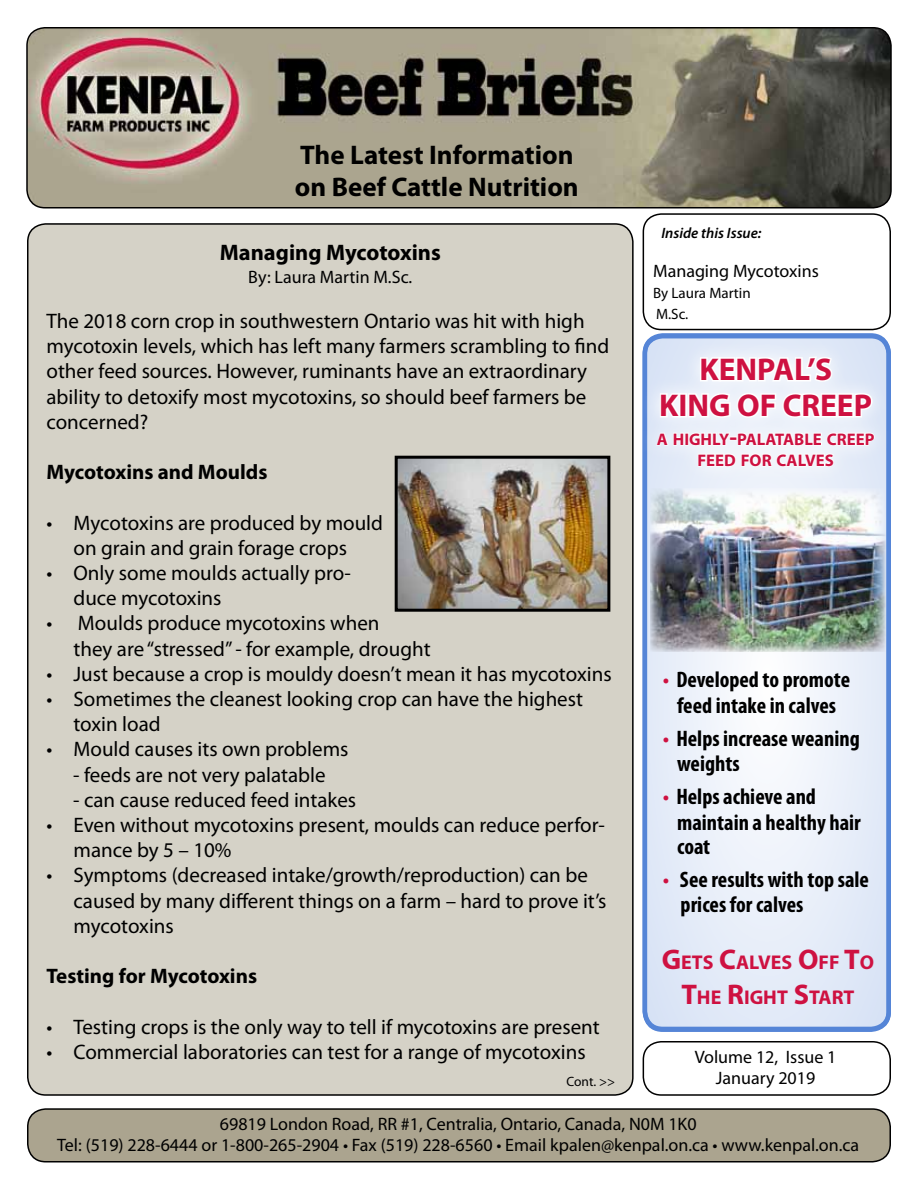
<style>
.page{position:relative;width:918px;height:1188px;background:#fff}
.page>*{position:absolute;margin:0;border:0;box-sizing:border-box;transform-origin:0 0}
.t1{font:700 31.5px/36px "Myriad Pro";color:#ce1141;text-align:center}
.t2{font:700 27px/32.4px "Myriad Pro";color:#000}
.t3{font:700 condensed 22.5px/25.5px "Myriad Pro";color:#000}
.t4{font:700 22.5px "Myriad Pro";color:#000}
.t5{font:21px/25.2px "Myriad Pro";color:#000}
.t6{font:700 21px "Myriad Pro";color:#000}
.t7{font:700 19.95px/34.2px "Myriad Pro";color:#ce1141;text-align:center}
.t8{font:18px/21px "Myriad Pro";color:#000;text-align:center}
.t9{font:700 16.8px "Myriad Pro";color:#ce1141}
.t10{font:15px/21px "Myriad Pro";color:#000}
.t11{font:italic 600 15px "Myriad Pro";color:#000}
.t12{font:13.5px "Myriad Pro";color:#000}
.s1{font-size:24px}
.s2{color:#ce1141}
.s3{font-size:28.5px}
</style>
<div class="page">
<svg style="left:643px;top:335px;width:247px;height:696px;fill:#e8eef9"></svg>
<div style="left:28px;top:224px;width:605px;height:871px;background:#d5d2c7;border-radius:18px"></div>
<div style="left:643px;top:213px;width:248px;height:117px;border:2px solid #010000;border-radius:18px"></div>
<div style="left:28px;top:1109px;width:862px;height:53px;background:#aba48f;border-radius:18px"></div>
<div style="left:27px;top:1108px;width:864px;height:54px;border:2px solid #000;border-radius:18px"></div>
<div style="left:643px;top:1041px;width:248px;height:55px;border:2px solid #010000;border-radius:18px"></div>
<img style="left:27px;top:28px;width:862px;height:178px">
<div style="left:26px;top:27px;width:866px;height:182px;border:2px solid #010000;border-radius:18px"></div>
<div style="left:643px;top:333px;width:248px;height:698px;border:4px solid #5585d7;border-radius:18px"></div>
<svg style="left:642px;top:340px;width:248px;height:143px;background:#bacdee"></svg>
<svg style="left:655px;top:338px;width:221px;height:141px"></svg>
<img style="left:650px;top:488px;width:236px;height:164px">
<img style="left:399px;top:460px;width:207px;height:148px">
<div style="left:395px;top:456px;width:215px;height:156px;border:3px solid #000"></div>
<p class="t2" style="left:295px;top:138px;width:285px">The Latest Information on Beef Cattle Nutrition</p>
<p class="t4" style="left:220px;top:237px;width:222px">Managing Mycotoxins</p>
<p class="t8" style="left:248px;top:266px;width:165px">By: Laura Martin M.Sc.</p>
<p class="t5" style="left:46px;top:308px;width:564px">The 2018 corn crop in southwestern Ontario was hit with high mycotoxin levels, which has left many farmers scrambling to find other feed sources. However, ruminants have an extraordinary ability to detoxify most mycotoxins, so should beef farmers be concerned?</p>
<p class="t6" style="left:46px;top:458px;width:223px">Mycotoxins and Moulds</p>
<p class="t5" style="left:46px;top:510px;width:338px;text-align:center">• Mycotoxins are produced by mould on grain and grain forage crops</p>
<p class="t5" style="left:74px;top:560px;width:279px;text-indent:-27px">• Only some moulds actually pro&shy;duce mycotoxins</p>
<p class="t5" style="left:74px;top:610px;width:359px;text-indent:-27px">• Moulds produce mycotoxins when<br>they are “stressed” - for example, drought</p>
<p class="t5" style="left:47px;top:661px;width:567px">• Just because a crop is mouldy doesn’t mean it has mycotoxins</p>
<p class="t5" style="left:74px;top:686px;width:511px;text-indent:-27px">• Sometimes the cleanest looking crop can have the highest toxin load</p>
<p class="t5" style="left:47px;top:736px;width:304px">• Mould causes its own problems</p>
<p class="t5" style="left:73px;top:762px;width:254px">- feeds are not very palatable</p>
<p class="t5" style="left:73px;top:787px;width:285px">- can cause reduced feed intakes</p>
<p class="t5" style="left:74px;top:812px;width:533px;text-indent:-27px">• Even without mycotoxins present, moulds can reduce perfor&shy;mance by 5 – 10%</p>
<p class="t5" style="left:74px;top:862px;width:535px;text-indent:-27px">• Symptoms (decreased intake/growth/reproduction) can be caused by many different things on a farm – hard to prove it’s mycotoxins</p>
<p class="t6" style="left:47px;top:962px;width:212px">Testing for Mycotoxins</p>
<p class="t5" style="left:47px;top:1014px;width:555px">• Testing crops is the only way to tell if mycotoxins are present</p>
<p class="t5" style="left:47px;top:1039px;width:541px">• Commercial laboratories can test for a range of mycotoxins</p>
<p class="t11" style="left:661px;top:223px;width:102px">Inside this Issue:</p>
<p class="t8" style="left:653px;top:260px;width:167px">Managing Mycotoxins</p>
<p class="t10" style="left:653px;top:282px;width:99px">By Laura Martin<br>M.Sc.</p>
<h1 class="t1" style="left:659px;top:350px;width:214px">KENPAL’S<br>KING OF CREEP</h1>
<p class="t9" style="left:657px;top:428px;width:91px">A HIGHLY<span class="s1">-</span>PALA</p>
<p class="t9" style="left:775px;top:428px;width:62px">TABLE CREEP</p>
<p class="t9" style="left:697px;top:449px;width:55px">FEEDFOR</p>
<p class="t9" style="left:776px;top:449px;width:49px">CALVES</p>
<p class="t3" style="left:663px;top:667px;width:189px;text-align:center"><span class="s2">•</span> Developed to promote feed intake in calves</p>
<p class="t3" style="left:677px;top:725px;width:184px;text-indent:-14px"><span class="s2">•</span> Helps increase weaning weights</p>
<p class="t3" style="left:677px;top:784px;width:185px;line-height:24.8px;text-indent:-14px"><span class="s2">•</span> Helps achieve and maintain a healthy hair coat</p>
<p class="t3" style="left:681px;top:866px;width:190px;text-indent:-18px"><span class="s2">•</span> See results with top sale prices for calves</p>
<p class="t7" style="left:662px;top:945px;width:212px"><span class="s3">G</span>ETS <span class="s3">C</span>ALVES <span class="s3">O</span>FF <span class="s3">T</span>O<br><span class="s3">T</span>HE <span class="s3">R</span>IG HT <span class="s3">S</span>TART</p>
<p class="t8" style="left:695px;top:1046px;width:143px">Volume 12, Issue 1</p>
<p class="t12" style="left:567px;top:1074px;width:50px">Cont. &gt;&gt;</p>
<p class="t8" style="left:716px;top:1068px;width:101px">January 2019</p>
<p class="t8" style="left:57px;top:1113px;width:803px">69819 London Road, RR #1, Centralia, Ontario, Canada, N0M 1K0<br>Tel: (519) 228-6444 or 1-800-265-2904 • Fax (519) 228-6560 • Email kpalen@kenpal.on.ca • www.kenpal.on.ca</p>
</div>
